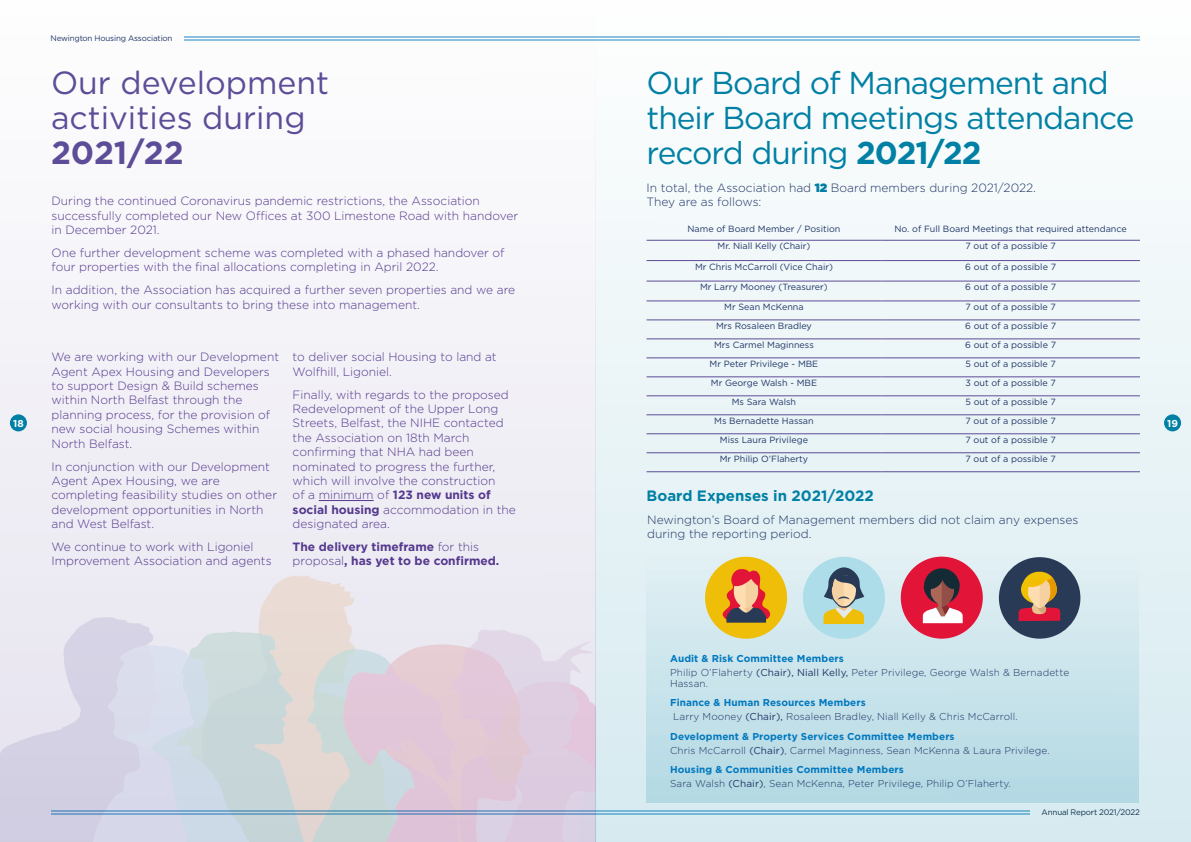
<style>
.page{position:relative;width:1191px;height:842px;background:#fff}
.page>*{position:absolute;margin:0;border:0;box-sizing:border-box;transform-origin:0 0}
.t1{font:32px/35px "Gotham";color:#5d4c97}
.t2{font:700 32px "Gotham";color:#5d4c97}
.t3{font:31.6px/35px "Gotham";letter-spacing:-.03em;color:#0080a4}
.t4{font:700 15px "Gotham";color:#0080a4}
.t5{font:300 12px/14.4px "Gotham";color:#54388e}
.t6{font:300 12px/14px "Gotham";color:#203667}
.t7{font:700 12px/14.4px "Gotham";color:#54388e}
.t8{font:300 10px/13.8px "Gotham";letter-spacing:.01em;color:#203667}
.t9{font:700 10px "Gotham";color:#fff}
.t10{font:9px "Gotham";color:#203667}
.t11{font:8px "Gotham";letter-spacing:-.02em;color:#203667}
.t12{font:8px "Gotham";letter-spacing:-.02em;color:#17243d}
.s1{font-weight:700}
.s2{font-weight:900;color:#0080a4}
.s3{font-weight:300}
.s4{font-weight:700;color:#0078bf}
.s5{font-weight:400}
</style>
<div class="page">
<div style="left:0;top:0;width:595px;height:842px;background:#f4f3f8"></div>
<div style="left:595px;top:0;width:596px;height:842px;background:linear-gradient(to bottom,#fcfdfd,#d4e9ef)"></div>
<div style="left:646px;top:553px;width:493px;height:249px;background:linear-gradient(to bottom,#e2eff3,#b3d9e4)"></div>
<div style="left:705px;top:557px;width:82px;height:82px;background:#eebe08;border-radius:50%"></div>
<svg style="left:722px;top:569px;width:49px;height:54px"></svg>
<div style="left:803px;top:557px;width:82px;height:82px;background:#aeddea;border-radius:50%"></div>
<svg style="left:823px;top:567px;width:41px;height:57px"></svg>
<div style="left:900px;top:557px;width:82px;height:82px;background:#e21538;border-radius:50%"></div>
<svg style="left:922px;top:568px;width:40px;height:55px"></svg>
<div style="left:999px;top:557px;width:81px;height:82px;background:#293a57;border-radius:50%"></div>
<svg style="left:1018px;top:571px;width:42px;height:50px"></svg>
<div style="left:1164px;top:414px;width:17px;height:17px;background:#0080a4;border-radius:50%"></div>
<div style="left:10px;top:414px;width:17px;height:17px;background:#0080a4;border-radius:50%"></div>
<hr style="left:319px;top:500px;width:55px;height:1px;background:#54388e">
<svg style="left:0;top:617px;width:148px;height:225px;fill:#d6d3e5"></svg>
<svg style="left:258px;top:575px;width:97px;height:52px;fill:#eadcd4"></svg>
<svg style="left:90px;top:627px;width:505px;height:215px;background:#d7d2dd"></svg>
<hr style="left:646px;top:240px;width:235px;height:1px;background:#5d4c97">
<hr style="left:881px;top:240px;width:259px;height:1px;background:#5d4c97">
<hr style="left:646px;top:260px;width:235px;height:1px;background:#5d4c97">
<hr style="left:881px;top:260px;width:259px;height:1px;background:#5d4c97">
<hr style="left:646px;top:281px;width:235px;height:1px;background:#5d4c97">
<hr style="left:881px;top:281px;width:259px;height:1px;background:#5d4c97">
<hr style="left:646px;top:300px;width:235px;height:1px;background:#5d4c97">
<hr style="left:881px;top:300px;width:259px;height:1px;background:#5d4c97">
<hr style="left:646px;top:319px;width:235px;height:1px;background:#5d4c97">
<hr style="left:881px;top:319px;width:259px;height:1px;background:#5d4c97">
<hr style="left:646px;top:338px;width:235px;height:1px;background:#5d4c97">
<hr style="left:881px;top:338px;width:259px;height:1px;background:#5d4c97">
<hr style="left:646px;top:357px;width:235px;height:1px;background:#5d4c97">
<hr style="left:881px;top:357px;width:259px;height:1px;background:#5d4c97">
<hr style="left:646px;top:376px;width:235px;height:1px;background:#5d4c97">
<hr style="left:881px;top:376px;width:259px;height:1px;background:#5d4c97">
<hr style="left:646px;top:395px;width:235px;height:1px;background:#5d4c97">
<hr style="left:881px;top:395px;width:259px;height:1px;background:#5d4c97">
<hr style="left:646px;top:414px;width:235px;height:1px;background:#5d4c97">
<hr style="left:881px;top:414px;width:259px;height:1px;background:#5d4c97">
<hr style="left:646px;top:433px;width:235px;height:1px;background:#5d4c97">
<hr style="left:881px;top:433px;width:259px;height:1px;background:#5d4c97">
<hr style="left:646px;top:452px;width:235px;height:1px;background:#5d4c97">
<hr style="left:881px;top:452px;width:259px;height:1px;background:#5d4c97">
<hr style="left:646px;top:471px;width:235px;height:1px;background:#5d4c97">
<hr style="left:881px;top:471px;width:259px;height:1px;background:#5d4c97">
<p class="t11" style="left:51px;top:34px;width:123px">Newington Housing Association</p>
<h1 class="t1" style="left:51px;top:65px;width:279px">Our development activities during</h1>
<h1 class="t2" style="left:51px;top:134px;width:134px">2021/22</h1>
<h2 class="t3" style="left:646px;top:65px;width:489px">Our Board of Management and their Board meetings attendance record during <span class="s1">2021/22</span></h2>
<p class="t6" style="left:646px;top:181px;width:391px">In total, the Association had <span class="s2">12</span> Board members during 2021/2022.<br>They are as follows:</p>
<p class="t5" style="left:52px;top:194px;width:468px">During the continued Coronavirus pandemic restrictions, the Association successfully completed our New Offices at 300 Limestone Road with handover in December 2021.</p>
<p class="t5" style="left:52px;top:245px;width:454px">One further development scheme was completed with a phased handover of four properties with the final allocations completing in April 2022.</p>
<p class="t5" style="left:52px;top:283px;width:465px">In addition, the Association has acquired a further seven properties and we are working with our consultants to bring these into management.</p>
<p class="t10" style="left:687px;top:224px;width:154px">Name of Board Member / Position</p>
<p class="t10" style="left:894px;top:224px;width:234px">No. of Full Board Meetings that required attendance</p>
<p class="t10" style="left:717px;top:241px;width:94px">Mr. Niall Kelly (Chair)</p>
<p class="t10" style="left:965px;top:241px;width:92px">7 out of a possible 7</p>
<p class="t10" style="left:695px;top:261px;width:139px">Mr Chris McCarroll (Vice Chair)</p>
<p class="t10" style="left:965px;top:261px;width:92px">6 out of a possible 7</p>
<p class="t10" style="left:700px;top:282px;width:129px">Mr Larry Mooney (Treasurer)</p>
<p class="t10" style="left:965px;top:282px;width:92px">6 out of a possible 7</p>
<p class="t10" style="left:724px;top:302px;width:81px">Mr Sean McKenna</p>
<p class="t10" style="left:965px;top:302px;width:92px">7 out of a possible 7</p>
<p class="t10" style="left:716px;top:321px;width:97px">Mrs Rosaleen Bradley</p>
<p class="t10" style="left:965px;top:321px;width:92px">6 out of a possible 7</p>
<p class="t10" style="left:714px;top:340px;width:101px">Mrs Carmel Maginness</p>
<p class="t10" style="left:965px;top:340px;width:92px">6 out of a possible 7</p>
<p class="t10" style="left:709px;top:359px;width:110px">Mr Peter Privilege - MBE</p>
<p class="t10" style="left:965px;top:359px;width:92px">5 out of a possible 7</p>
<p class="t10" style="left:711px;top:378px;width:108px">Mr George Walsh - MBE</p>
<p class="t10" style="left:965px;top:378px;width:92px">3 out of a possible 7</p>
<p class="t10" style="left:732px;top:397px;width:66px">Ms Sara Walsh</p>
<p class="t10" style="left:965px;top:397px;width:92px">5 out of a possible 7</p>
<p class="t10" style="left:714px;top:416px;width:101px">Ms Bernadette Hassan</p>
<p class="t10" style="left:965px;top:416px;width:92px">7 out of a possible 7</p>
<p class="t10" style="left:720px;top:435px;width:90px">Miss Laura Privilege</p>
<p class="t10" style="left:965px;top:435px;width:92px">7 out of a possible 7</p>
<p class="t10" style="left:720px;top:454px;width:90px">Mr Philip O’Flaherty</p>
<p class="t10" style="left:965px;top:454px;width:92px">7 out of a possible 7</p>
<p class="t5" style="left:293px;top:349px;width:206px">to deliver social Housing to land at<br>Wolfhill, Ligoniel.</p>
<p class="t5" style="left:293px;top:387px;width:225px">Finally, with regards to the proposed<br>Redevelopment of the Upper Long<br>Streets, Belfast, the NIHE contacted the Association on 18th March confirming that NHA had been nominated to progress the further, which will involve the construction<br>of a minimum of <span class="s1">123 new units of social housing</span> accommodation in the designated area.</p>
<p class="t7" style="left:293px;top:539px;width:208px">The delivery timeframe <span class="s3">for this proposal</span>, has yet to be confirmed.</p>
<p class="t5" style="left:52px;top:349px;width:229px">We are working with our Development<br>Agent Apex Housing and Developers to support Design &amp; Build schemes within North Belfast through the planning process, for the provision of new social housing Schemes within<br>North Belfast.</p>
<p class="t5" style="left:52px;top:459px;width:227px">In conjunction with our Development<br>Agent Apex Housing, we are completing feasibility studies on other development opportunities in North and West Belfast.</p>
<p class="t5" style="left:52px;top:539px;width:222px">We continue to work with Ligoniel<br>Improvement Association and agents</p>
<p class="t9" style="left:13px;top:417px;width:12px">18</p>
<p class="t9" style="left:1167px;top:417px;width:12px">19</p>
<p class="t4" style="left:646px;top:487px;width:229px">Board Expenses in 2021/2022</p>
<p class="t6" style="left:647px;top:513px;width:433px">Newington’s Board of Management members did not claim any expenses during the reporting period.</p>
<p class="t8" style="left:670px;top:651px;width:400px"><span class="s4">Audit &amp; Risk Committee Members<br></span>Philip O’Flaherty <span class="s5">(Chair), Niall Kelly,</span> Peter Privilege, George Walsh &amp; Bernadette</p>
<p class="t8" style="left:670px;top:676px;width:39px">Hassan.</p>
<p class="t8" style="left:673px;top:696px;width:346px;text-indent:-3px"><span class="s4">Finance &amp; Human Resources Members<br></span>Larry Mooney <span class="s5">(Chair),</span> Rosaleen Bradley, Niall Kelly &amp; Chris McCarroll.</p>
<p class="t8" style="left:670px;top:729px;width:381px"><span class="s4">Development &amp; Property Services Committee Members<br></span>Chris McCarroll <span class="s5">(Chair)</span>, Carmel Maginness, Sean McKenna &amp; Laura Privilege.</p>
<p class="t8" style="left:670px;top:762px;width:342px"><span class="s4">Housing &amp; Communities Committee Members<br></span>Sara Walsh <span class="s5">(Chair)</span>, Sean McKenna, Peter Privilege, Philip O’Flaherty.</p>
<p class="t12" style="left:1041px;top:807px;width:100px">Annual Report 2021/2022</p>
</div>
